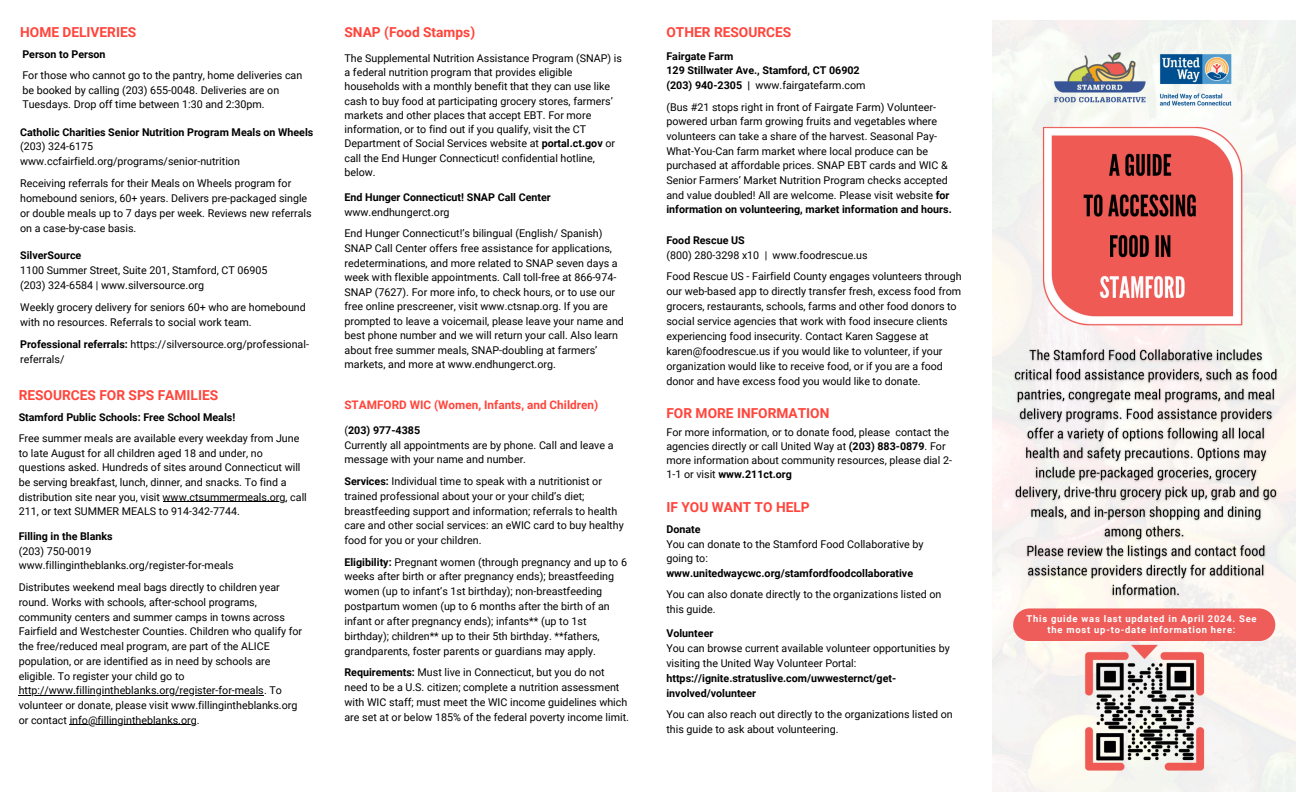
<style>
.page{position:relative;width:1296px;height:792px;background:#fff}
.page>*{position:absolute;margin:0;border:0;box-sizing:border-box;transform-origin:0 0}
.t1{font:700 13.7px "Roboto";color:#ff443b}
.t2{font:700 11.8px "Roboto";color:#ff443b}
.t3{font:10.7px/14.9px "Roboto";color:#000}
.t4{font:700 10.7px/14.7px "Roboto";color:#000}
.t5{font:700 9.4px/11.8px "Roboto";letter-spacing:.085em;color:#fff;text-align:center}
.s1{font-weight:700}
.s2{font-weight:400}
</style>
<div class="page">
<img style="left:992px;top:20px;width:304px;height:772px">
<hr style="left:19px;top:695px;width:245px;height:1px;background:#000">
<hr style="left:70px;top:725px;width:127px;height:1px;background:#000">
<hr style="left:163px;top:501px;width:123px;height:1px;background:#000">
<div style="left:1013px;top:608px;width:262px;height:33px;background:#ee5d5a"></div>
<h1 class="t1" style="left:20px;top:25px;width:118px">HOME DELIVERIES</h1>
<h3 class="t4" style="left:22px;top:47px;width:85px">Person to Person</h3>
<h4 class="t3" style="left:22px;top:68px;width:281px">For those who cannot go to the pantry, home deliveries can be booked by calling (203) 655-0048. Deliveries are on<br>Tuesdays. Drop off time between 1:30 and 2:30pm.</h4>
<h4 class="t3" style="left:20px;top:124px;width:295px"><span class="s1">Catholic Charities Senior Nutrition Program Meals on Wheels </span>(203) 324-6175 www.ccfairfield.org/programs/senior-nutrition</h4>
<h4 class="t3" style="left:20px;top:176px;width:293px">Receiving referrals for their Meals on Wheels program for homebound seniors, 60+ years. Delivers pre-packaged single or double meals up to 7 days per week. Reviews new referrals on a case-by-case basis.</h4>
<h4 class="t3" style="left:20px;top:248px;width:249px"><span class="s1">SilverSource<br></span>1100 Summer Street, Suite 201, Stamford, CT 06905 (203) 324-6584 | www.silversource.org</h4>
<h4 class="t3" style="left:20px;top:300px;width:287px">Weekly grocery delivery for seniors 60+ who are homebound with no resources. Referrals to social work team.</h4>
<h4 class="t3" style="left:20px;top:337px;width:290px"><span class="s1">Professional referrals:</span> https://silversource.org/professional&shy;referrals/</h4>
<p class="t1" style="left:19px;top:387px;width:201px">RESOURCES FOR SPS FAMILIES</p>
<h4 class="t4" style="left:19px;top:410px;width:218px">Stamford Public Schools: Free School Meals!</h4>
<p class="t3" style="left:19px;top:431px;width:290px;line-height:14.6px">Free summer meals are available every weekday from June to late August for all children aged 18 and under, no questions asked. Hundreds of sites around Connecticut will be serving breakfast, lunch, dinner, and snacks. To find a distribution site near you, visit www.ctsummermeals.org, call</p>
<p class="t3" style="left:19px;top:504px;width:223px">211, or text SUMMER MEALS to 914-342-7744.</p>
<h1 class="t3" style="left:19px;top:529px;width:216px"><span class="s1">Filling in the Blanks<br></span>(203) 750-0019 www.fillingintheblanks.org/register-for-meals</h1>
<h4 class="t3" style="left:19px;top:580px;width:285px">Distributes weekend meal bags directly to children year round. Works with schools, after-school programs, community centers and summer camps in towns across Fairfield and Westchester Counties. Children who qualify for the free/reduced meal program, are part of the ALICE population, or are identified as in need by schools are eligible. To register your child go to</h4>
<h4 class="t3" style="left:19px;top:683px;width:280px">http://www.fillingintheblanks.org/register-for-meals. To volunteer or donate, please visit www.fillingintheblanks.org or contact info@fillingintheblanks.org.</h4>
<h4 class="t1" style="left:345px;top:25px;width:132px">SNAP (Food Stamps)</h4>
<p class="t3" style="left:345px;top:51px;width:279px;line-height:14.2px">The Supplemental Nutrition Assistance Program (SNAP) is a federal nutrition program that provides eligible households with a monthly benefit that they can use like cash to buy food at participating grocery stores, farmers’ markets and other places that accept EBT. For more information, or to find out if you qualify, visit the CT Department of Social Services website at <span class="s1">portal.ct.gov</span> or call the End Hunger Connecticut! confidential hotline, below.</p>
<h3 class="t4" style="left:345px;top:190px;width:208px">End Hunger Connecticut! SNAP Call Center <span class="s2">www.endhungerct.org</span></h3>
<h4 class="t3" style="left:345px;top:227px;width:281px;line-height:14.5px">End Hunger Connecticut!’s bilingual (English/ Spanish)<br>SNAP Call Center offers free assistance for applications, redeterminations, and more related to SNAP seven days a week with flexible appointments. Call toll-free at 866-974- SNAP (7627). For more info, to check hours, or to use our free online prescreener, visit www.ctsnap.org. If you are prompted to leave a voicemail, please leave your name and best phone number and we will return your call. Also learn about free summer meals, SNAP-doubling at farmers’ markets, and more at www.endhungerct.org.</h4>
<h4 class="t2" style="left:344px;top:398px;width:255px">STAMFORD WIC (Women, Infants, and Children)</h4>
<h4 class="t3" style="left:344px;top:423px;width:271px">(<span class="s1">203) 977-4385<br></span>Currently all appointments are by phone. Call and leave a message with your name and number.</h4>
<h4 class="t3" style="left:344px;top:474px;width:281px"><span class="s1">Services:</span> Individual time to speak with a nutritionist or trained professional about your or your child’s diet; breastfeeding support and information; referrals to health care and other social services: an eWIC card to buy healthy food for you or your children.</h4>
<h2 class="t3" style="left:344px;top:554px;width:284px"><span class="s1">Eligibility:</span> Pregnant women (through pregnancy and up to 6 weeks after birth or after pregnancy ends); breastfeeding women (up to infant’s 1st birthday); non-breastfeeding postpartum women (up to 6 months after the birth of an infant or after pregnancy ends); infants** (up to 1st birthday); children** up to their 5th birthday. **fathers, grandparents, foster parents or guardians may apply.</h2>
<h4 class="t3" style="left:344px;top:665px;width:286px"><span class="s1">Requirements:</span> Must live in Connecticut, but you do not need to be a U.S. citizen; complete a nutrition assessment with WIC staff; must meet the WIC income guidelines which are set at or below 185% of the federal poverty income limit.</h4>
<h4 class="t1" style="left:666px;top:25px;width:126px">OTHER RESOURCES</h4>
<h3 class="t4" style="left:666px;top:49px;width:201px">Fairgate Farm<br>129 Stillwater Ave., Stamford, CT 06902 (203) 940-2305 | <span class="s2">www.fairgatefarm.com</span></h3>
<h4 class="t3" style="left:666px;top:100px;width:287px">(Bus #21 stops right in front of Fairgate Farm) Volunteer&shy;powered urban farm growing fruits and vegetables where volunteers can take a share of the harvest. Seasonal Pay-What-You-Can farm market where local produce can be purchased at affordable prices. SNAP EBT cards and WIC &amp; Senior Farmers’ Market Nutrition Program checks accepted and value doubled! All are welcome. Please visit website <span class="s1">for information on volunteering, market information and hours.</span></h4>
<h4 class="t3" style="left:666px;top:233px;width:203px"><span class="s1">Food Rescue US<br></span>(800) 280-3298 x10 | www.foodrescue.us</h4>
<h4 class="t3" style="left:666px;top:269px;width:297px">Food Rescue US - Fairfield County engages volunteers through our web-based app to directly transfer fresh, excess food from grocers, restaurants, schools, farms and other food donors to social service agencies that work with food insecure clients experiencing food insecurity. Contact Karen Saggese at karen@foodrescue.us if you would like to volunteer, if your organization would like to receive food, or if you are a food donor and have excess food you would like to donate.</h4>
<h4 class="t1" style="left:666px;top:405px;width:164px">FOR MORE INFORMATION</h4>
<h4 class="t3" style="left:666px;top:425px;width:287px;line-height:14.2px">For more information, or to donate food, please contact the agencies directly or call United Way at <span class="s1">(203) 883-0879</span>. For more information about community resources, please dial 2- 1-1 or visit <span class="s1">www.211ct.org</span></h4>
<h4 class="t1" style="left:666px;top:500px;width:145px">IF YOU WANT TO HELP</h4>
<h1 class="t4" style="left:666px;top:522px;width:259px">Donate<br><span class="s2">You can donate to the Stamford Food Collaborative by going to: </span>www.unitedwaycwc.org/stamfordfoodcollaborative</h1>
<h4 class="t3" style="left:666px;top:587px;width:276px">You can also donate directly to the organizations listed on this guide.</h4>
<h1 class="t3" style="left:666px;top:626px;width:285px"><span class="s1">Volunteer<br></span>You can browse current available volunteer opportunities by visiting the United Way Volunteer Portal: <span class="s1">https://ignite.stratuslive.com/uwwesternct/get&shy;involved/volunteer</span></h1>
<h4 class="t3" style="left:666px;top:707px;width:288px">You can also reach out directly to the organizations listed on this guide to ask about volunteering.</h4>
<p class="t5" style="left:1026px;top:613px;width:232px">This guide was last updated in April 2024. See the most up-to-date information here:</p>
</div>
